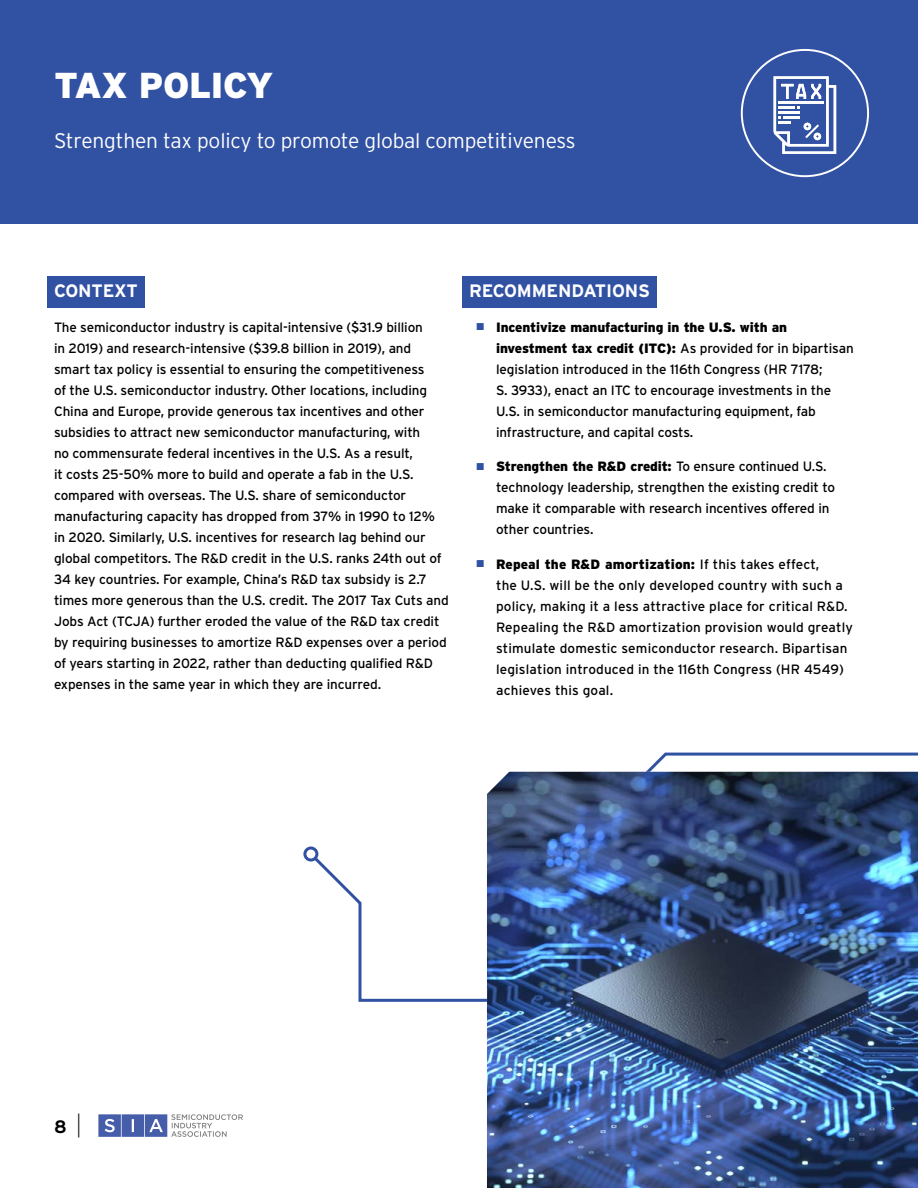
<style>
.page{position:relative;width:918px;height:1188px;background:#fff}
.page>*{position:absolute;margin:0;border:0;box-sizing:border-box;transform-origin:0 0}
.t1{font:900 36px "Interstate";letter-spacing:-.01em;color:#fff}
.t2{font:300 21px "Interstate";letter-spacing:-.01em;color:#fff}
.t3{font:700 18px "Interstate";letter-spacing:-.01em;color:#fff}
.t4{font:700 18px "Interstate";color:#000}
.t5{font:13.5px/21px "Interstate";letter-spacing:-.01em;color:#000}
.t6{font:13.5px/21px "Interstate";letter-spacing:.01em;color:#000}
.s1{font-family:"Arial";font-size:15px;color:#3151a3}
.s2{font-weight:900}
.s3{font-weight:300;font-size:24.3px}
</style>
<div class="page">
<svg style="left:98px;top:1114px;width:145px;height:23px"></svg>
<div style="left:0;top:0;width:918px;height:223px;background:#3151a3"></div>
<div style="left:47px;top:276px;width:98px;height:32px;background:#3151a3"></div>
<div style="left:462px;top:276px;width:195px;height:32px;background:#3151a3"></div>
<svg style="left:311px;top:752px;width:607px;height:250px"></svg>
<div style="left:303px;top:847px;width:15px;height:15px;border:3px solid #3151a3;border-radius:50%"></div>
<svg style="left:774px;top:76px;width:62px;height:78px"></svg>
<img style="left:487px;top:772px;width:431px;height:416px">
<h1 class="t1" style="left:54px;top:65px;width:221px">TAX POLICY</h1>
<h2 class="t2" style="left:54px;top:129px;width:523px">Strengthen tax policy to promote global competitiveness</h2>
<h3 class="t3" style="left:54px;top:281px;width:85px">CONTEXT</h3>
<p class="t5" style="left:54px;top:317px;width:396px">The semiconductor industry is capital-intensive ($31.9 billion<br>in 2019) and research-intensive ($39.8 billion in 2019), and smart tax policy is essential to ensuring the competitiveness<br>of the U.S. semiconductor industry. Other locations, including China and Europe, provide generous tax incentives and other subsidies to attract new semiconductor manufacturing, with<br>no commensurate federal incentives in the U.S. As a result,<br>it costs 25-50% more to build and operate a fab in the U.S. compared with overseas. The U.S. share of semiconductor manufacturing capacity has dropped from 37% in 1990 to 12% in 2020. Similarly, U.S. incentives for research lag behind our global competitors. The R&amp;D credit in the U.S. ranks 24th out of 34 key countries. For example, China’s R&amp;D tax subsidy is 2.7 times more generous than the U.S. credit. The 2017 Tax Cuts and Jobs Act (TCJA) further eroded the value of the R&amp;D tax credit by requiring businesses to amortize R&amp;D expenses over a period of years starting in 2022, rather than deducting qualified R&amp;D expenses in the same year in which they are incurred.</p>
<h3 class="t3" style="left:469px;top:281px;width:182px">RECOMMENDATIONS</h3>
<p class="t5" style="left:496px;top:317px;width:359px;text-indent:-20px"><span class="s1">■</span> <span class="s2">Incentivize manufacturing in the U.S. with an investment tax credit (ITC):</span> As provided for in bipartisan legislation introduced in the 116th Congress (HR 7178;<br>S. 3933), enact an ITC to encourage investments in the U.S. in semiconductor manufacturing equipment, fab infrastructure, and capital costs.</p>
<p class="t5" style="left:496px;top:456px;width:340px;text-indent:-20px"><span class="s1">■</span> <span class="s2">Strengthen the R&amp;D credit:</span> To ensure continued U.S. technology leadership, strengthen the existing credit to make it comparable with research incentives offered in other countries.</p>
<p class="t6" style="left:496px;top:554px;width:358px;text-indent:-20px"><span class="s1">■</span> <span class="s2">Repeal the R&amp;D amortization:</span> If this takes effect,<br>the U.S. will be the only developed country with such a policy, making it a less attractive place for critical R&amp;D.<br>Repealing the R&amp;D amortization provision would greatly stimulate domestic semiconductor research. Bipartisan legislation introduced in the 116th Congress (HR 4549) achieves this goal.</p>
<h3 class="t4" style="left:54px;top:1116px;width:28px">8 <span class="s3">|</span></h3>
</div>
